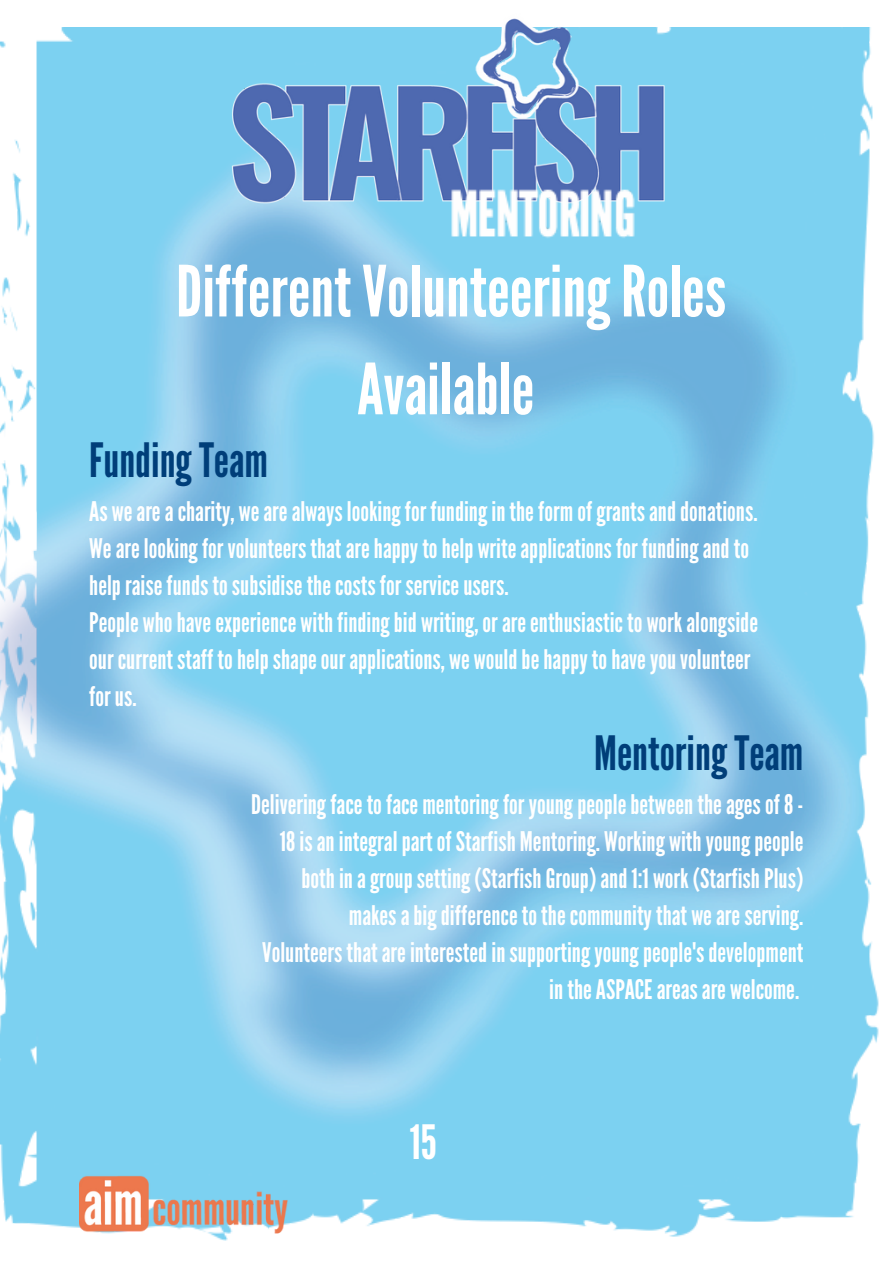
<style>
.page{position:relative;width:893px;height:1264px;background:#fff}
.page>*{position:absolute;margin:0;border:0;box-sizing:border-box;transform-origin:0 0}
.t1{font:70.35px/97.8px "League Gothic";color:#fff;text-align:center}
.t2{font:47.25px "League Gothic";color:#003e79}
.t3{font:47.25px "League Gothic";color:#fff}
.t4{font:27px/37px "League Gothic";color:#fff}
</style>
<div class="page">
<img style="left:0;top:28px;width:879px;height:1209px">
<img style="left:227px;top:18px;width:437px;height:233px">
<img style="left:450px;top:183px;width:186px;height:68px">
<img style="left:79px;top:1172px;width:208px;height:67px">
<p class="t1" style="left:176px;top:244px;width:551px">DifferentVolunteeringRoles<br>Available</p>
<p class="t2" style="left:89px;top:432px;width:180px">FundingTeam</p>
<p class="t4" style="left:89px;top:493px;width:669px">As weareacharity, wearealwayslookingfor fundingintheform ofgrantsanddonations.<br>Wearelookingfor volunteersthatarehappytohelp writeapplicationsfor fundingandto helpraisefundstosubsidisethecostsforserviceusers.</p>
<p class="t4" style="left:89px;top:604px;width:670px">People whohaveexperience withfindingbid writing,orareenthusiasticto workalongside ourcurrentstaff tohelpshapeourapplications, we wouldbehappytohaveyouvolunteer forus.</p>
<p class="t2" style="left:594px;top:725px;width:211px">MentoringTeam</p>
<p class="t4" style="left:251px;top:786px;width:553px;text-align:right">Deliveringfacetoface mentoringforyoungpeoplebetweentheagesof8- 18isanintegralpartofStarfish Mentoring. Working withyoungpeople bothinagroupsetting(StarfishGroup)and1:1 work(StarfishPlus) makesabigdifferencetothecommunitythat weareserving.</p>
<p class="t4" style="left:262px;top:934px;width:542px;text-align:right">Volunteersthatareinterestedinsupportingyoungpeople'sdevelopment intheASPACEareasare welcome.</p>
<p class="t3" style="left:409px;top:1114px;width:29px">15</p>
</div>
